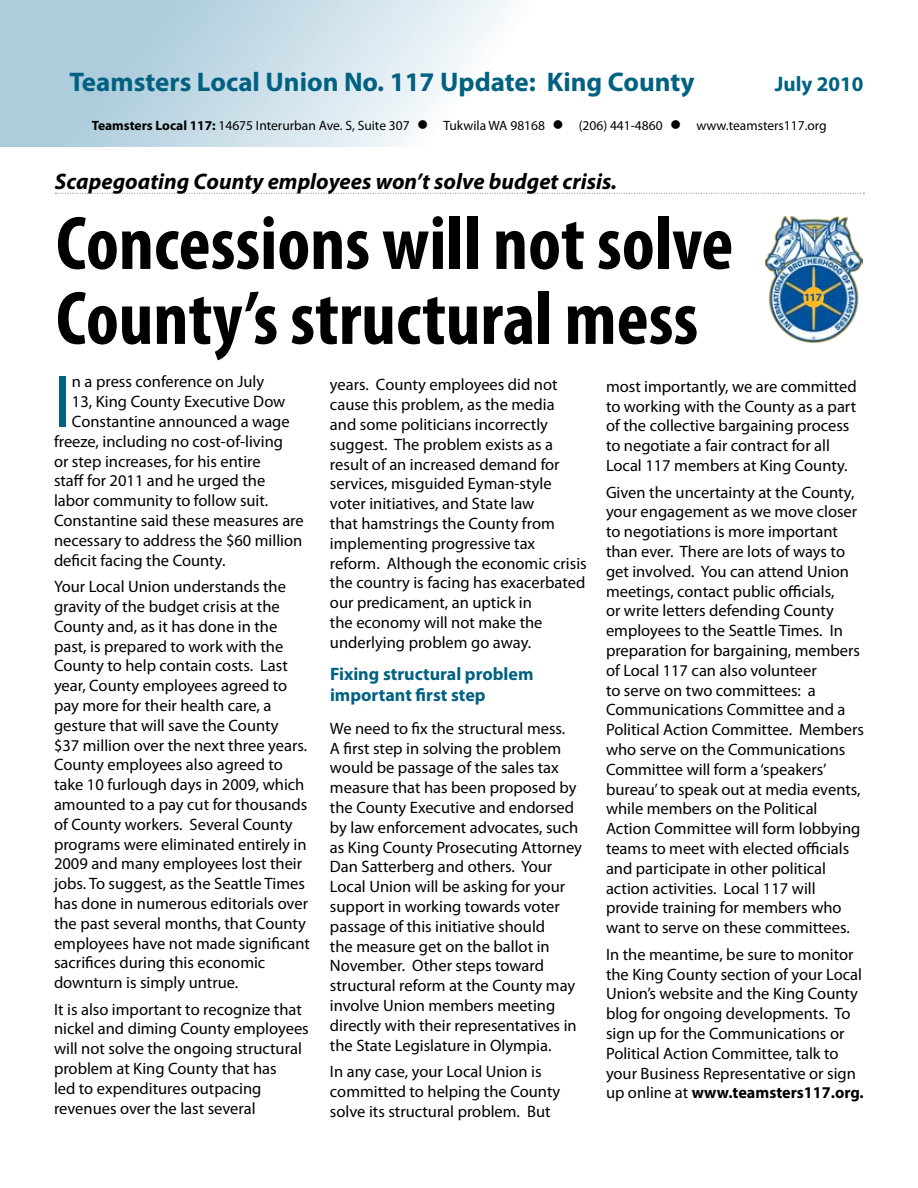
<style>
.page{position:relative;width:918px;height:1188px;background:#fff}
.page>*{position:absolute;margin:0;border:0;box-sizing:border-box;transform-origin:0 0}
.t1{font:700 condensed 76.5px/75px "Myriad Pro";color:#000}
.t2{font:75.3px "Myriad Pro";color:#006180}
.t3{font:700 27px "Myriad Pro";color:#006180}
.t4{font:italic 700 22.5px "Myriad Pro";color:#000}
.t5{font:700 21px "Myriad Pro";color:#006180}
.t6{font:700 18px/21.6px "Myriad Pro";color:#006180}
.t7{font:16.5px/19.8px "Myriad Pro";color:#000}
.t8{font:13.5px "Myriad Pro";color:#000}
.t9{font:700 11.1px "Myriad Pro";color:#00529c}
.s1{font-weight:700}
</style>
<div class="page">
<svg style="left:55px;top:193px;width:809px;height:1px"></svg>
<svg style="left:0;top:0;width:512px;height:147px;background:#ccdfe9"></svg>
<img style="left:765px;top:216px;width:97px;height:127px">
<div style="left:803px;top:287px;width:21px;height:21px;background:#fcb827;border-radius:50%"></div>
<h3 class="t3" style="left:69px;top:64px;width:627px">Teamsters Local Union No. 117 Update: King County</h3>
<p class="t5" style="left:775px;top:70px;width:90px">July 2010</p>
<p class="t8" style="left:92px;top:117px;width:737px"><span class="s1">Teamsters Local 117:</span> 14675 Interurban Ave. S, Suite 307 ● Tukwila WA 98168 ● (206) 441-4860 ● www.teamsters117.org</p>
<h3 class="t4" style="left:55px;top:167px;width:564px">Scapegoating County employees won’t solve budget crisis.</h3>
<h1 class="t1" style="left:56px;top:204px;width:679px">Concessions will not solve<br>County’s structural mess</h1>
<p class="t9" style="left:804px;top:290px;width:20px">117</p>
<h2 class="t2" style="left:54px;top:355px;width:19px">I</h2>
<p class="t7" style="left:72px;top:372px;width:194px">n a press conference on July</p>
<p class="t7" style="left:72px;top:391px;width:215px">13, King County Executive Dow</p>
<p class="t7" style="left:72px;top:411px;width:219px">Constantine announced a wage</p>
<p class="t7" style="left:54px;top:431px;width:231px">freeze, including no cost-of-living</p>
<p class="t7" style="left:54px;top:451px;width:208px">or step increases, for his entire</p>
<p class="t7" style="left:54px;top:471px;width:213px">staff for 2011 and he urged the</p>
<p class="t7" style="left:54px;top:490px;width:216px">labor community to follow suit.</p>
<p class="t7" style="left:54px;top:510px;width:251px">Constantine said these measures are</p>
<p class="t7" style="left:54px;top:530px;width:250px">necessary to address the $60 million</p>
<p class="t7" style="left:54px;top:550px;width:173px">deficit facing the County.</p>
<p class="t7" style="left:54px;top:576px;width:257px">Your Local Union understands the gravity of the budget crisis at the County and, as it has done in the past, is prepared to work with the County to help contain costs. Last year, County employees agreed to pay more for their health care, a gesture that will save the County<br>$37 million over the next three years.<br>County employees also agreed to take 10 furlough days in 2009, which amounted to a pay cut for thousands of County workers. Several County programs were eliminated entirely in 2009 and many employees lost their jobs. To suggest, as the Seattle Times has done in numerous editorials over the past several months, that County employees have not made significant sacrifices during this economic downturn is simply untrue.</p>
<p class="t7" style="left:54px;top:999px;width:256px">It is also important to recognize that nickel and diming County employees will not solve the ongoing structural problem at King County that has<br>led to expenditures outpacing revenues over the last several</p>
<p class="t7" style="left:330px;top:375px;width:258px">years. County employees did not cause this problem, as the media<br>and some politicians incorrectly suggest. The problem exists as a result of an increased demand for services, misguided Eyman-style voter initiatives, and State law<br>that hamstrings the County from implementing progressive tax reform. Although the economic crisis the country is facing has exacerbated our predicament, an uptick in<br>the economy will not make the underlying problem go away.</p>
<p class="t6" style="left:330px;top:662px;width:205px">Fixing structural problem important first step</p>
<p class="t7" style="left:330px;top:718px;width:254px">We need to fix the structural mess.<br>A first step in solving the problem would be passage of the sales tax measure that has been proposed by the County Executive and endorsed by law enforcement advocates, such as King County Prosecuting Attorney Dan Satterberg and others. Your Local Union will be asking for your support in working towards voter passage of this initiative should<br>the measure get on the ballot in November. Other steps toward structural reform at the County may involve Union members meeting directly with their representatives in the State Legislature in Olympia.</p>
<p class="t7" style="left:330px;top:1061px;width:232px">In any case, your Local Union is committed to helping the County solve its structural problem. But</p>
<p class="t7" style="left:606px;top:376px;width:252px">most importantly, we are committed to working with the County as a part of the collective bargaining process to negotiate a fair contract for all Local 117 members at King County.</p>
<p class="t7" style="left:606px;top:482px;width:260px">Given the uncertainty at the County, your engagement as we move closer to negotiations is more important than ever. There are lots of ways to get involved. You can attend Union meetings, contact public officials,<br>or write letters defending County employees to the Seattle Times. In preparation for bargaining, members of Local 117 can also volunteer<br>to serve on two committees: a Communications Committee and a Political Action Committee. Members who serve on the Communications Committee will form a ‘speakers’ bureau’ to speak out at media events, while members on the Political Action Committee will form lobbying teams to meet with elected officials and participate in other political action activities. Local 117 will provide training for members who want to serve on these committees.</p>
<p class="t7" style="left:606px;top:944px;width:259px">In the meantime, be sure to monitor the King County section of your Local Union’s website and the King County blog for ongoing developments. To sign up for the Communications or Political Action Committee, talk to your Business Representative or sign up online at <span class="s1">www.teamsters117.org.</span></p>
</div>
